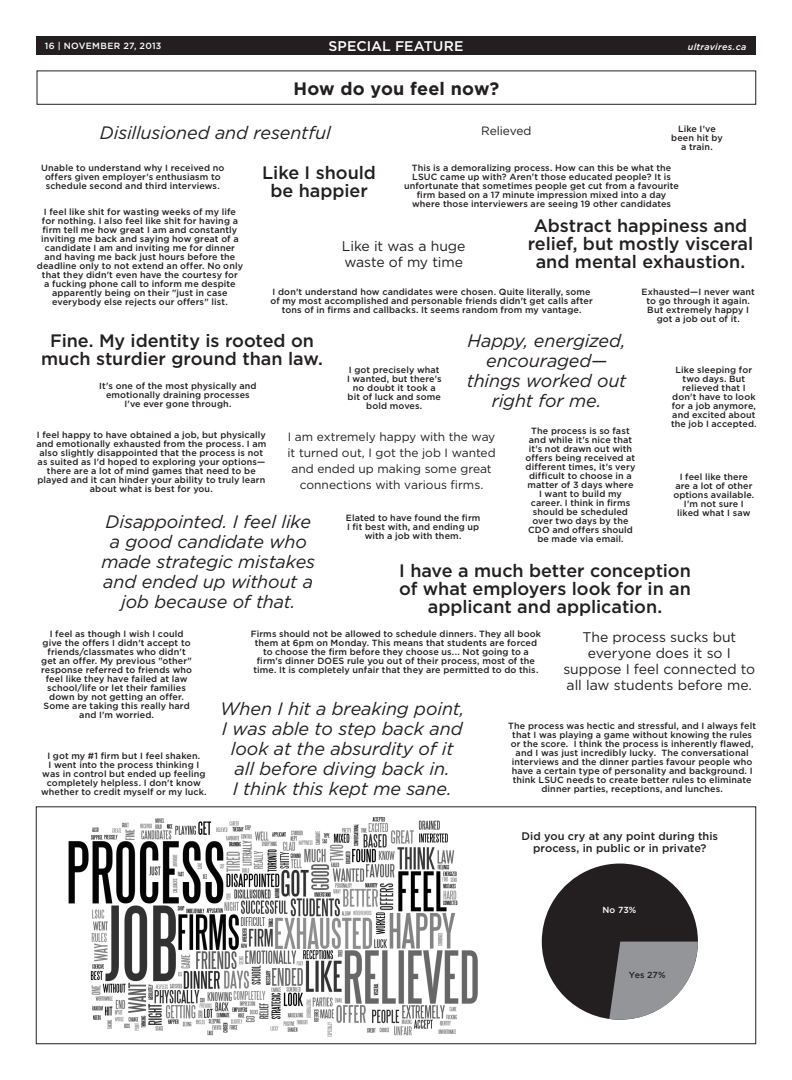
<style>
.page{position:relative;width:792px;height:1080px;background:#fff}
.page>*{position:absolute;margin:0;border:0;box-sizing:border-box;transform-origin:0 0}
.t1{font:italic 18px/20px "Gotham";letter-spacing:-.01em;color:#231f20;text-align:center}
.t2{font:500 18px/18px "Gotham";color:#231f20;text-align:center}
.t3{font:700 18px "Gotham";letter-spacing:.01em;color:#231f20}
.t4{font:14px/16px "Gotham";letter-spacing:-.005em;color:#231f20;text-align:center}
.t5{font:500 14px "Gotham";letter-spacing:.005em;color:#fff}
.t6{font:12px/16px "Gotham";letter-spacing:-.005em;color:#231f20;text-align:center}
.t7{font:500 11px/12.1px "Gotham";color:#231f20;text-align:center}
.t8{font:500 9px/9px "Gotham";letter-spacing:.015em;color:#231f20;text-align:center}
.t9{font:500 9px "Gotham";letter-spacing:.035em;color:#fff}
.t10{font:italic 500 9px "Gotham";letter-spacing:.03em;color:#fff}
.t11{font:500 8.8px "Gotham";color:#231f20}
.t12{font:500 8.8px "Gotham";color:#fff}
</style>
<div class="page">
<div style="left:37px;top:36px;width:719px;height:19px;background:#231f20"></div>
<img style="left:68px;top:806px;width:412px;height:239px">
<svg style="left:542px;top:864px;width:156px;height:156px"></svg>
<div style="left:37px;top:71px;width:719px;height:34px;border:1px solid #231f20"></div>
<div style="left:36px;top:807px;width:720px;height:237px;border:1px solid #231f20"></div>
<p class="t9" style="left:45px;top:41px;width:118px">16 | NOVEMBER 27, 2013</p>
<h2 class="t5" style="left:328px;top:38px;width:136px">SPECIAL FEATURE</h2>
<p class="t10" style="left:688px;top:42px;width:60px">ultravires.ca</p>
<h1 class="t3" style="left:293px;top:78px;width:207px">How do you feel now?</h1>
<h1 class="t1" style="left:100px;top:123px;width:233px">Disillusioned and resentful</h1>
<h3 class="t6" style="left:481px;top:122px;width:52px">Relieved</h3>
<p class="t8" style="left:671px;top:124px;width:53px">Like I've been hit by a train.</p>
<p class="t8" style="left:41px;top:163px;width:185px">Unable to understand why I received no offers given employer's enthusiasm to schedule second and third interviews.</p>
<p class="t8" style="left:37px;top:207px;width:208px">I feel like shit for wasting weeks of my life for nothing. I also feel like shit for having a firm tell me how great I am and constantly inviting me back and saying how great of a candidate I am and inviting me for dinner and having me back just hours before the deadline only to not extend an offer. No only that they didn't even have the courtesy for<br>a fucking phone call to inform me despite apparently being on their "just in case everybody else rejects our offers" list.</p>
<h1 class="t2" style="left:262px;top:163px;width:115px">Like I should be happier</h1>
<p class="t8" style="left:404px;top:163px;width:276px">This is a demoralizing process. How can this be what the LSUC came up with? Aren't those educated people? It is unfortunate that sometimes people get cut from a favourite firm based on a 17 minute impression mixed into a day where those interviewers are seeing 19 other candidates</p>
<h1 class="t2" style="left:528px;top:217px;width:227px">Abstract happiness and relief, but mostly visceral and mental exhaustion.</h1>
<p class="t8" style="left:642px;top:287px;width:115px">Exhausted—I never want to go through it again.<br>But extremely happy I got a job out of it.</p>
<h2 class="t4" style="left:342px;top:238px;width:125px;text-align:left">Like it was a huge waste of my time</h2>
<p class="t8" style="left:270px;top:287px;width:324px">I don't understand how candidates were chosen. Quite literally, some of my most accomplished and personable friends didn't get calls after tons of in firms and callbacks. It seems random from my vantage.</p>
<h1 class="t1" style="left:467px;top:330px;width:161px">Happy, energized, encouraged— things worked out right for me.</h1>
<h1 class="t2" style="left:41px;top:332px;width:284px">Fine. My identity is rooted on much sturdier ground than law.</h1>
<p class="t8" style="left:671px;top:365px;width:87px">Like sleeping for two days. But relieved that I don't have to look for a job anymore, and excited about the job I accepted.</p>
<p class="t8" style="left:347px;top:365px;width:96px">I got precisely what<br>I wanted, but there's no doubt it took a bit of luck and some bold moves.</p>
<p class="t8" style="left:99px;top:382px;width:159px">It's one of the most physically and emotionally draining processes<br>I've ever gone through.</p>
<p class="t8" style="left:526px;top:426px;width:111px">The process is so fast and while it's nice that it's not drawn out with offers being received at different times, it's very difficult to choose in a matter of 3 days where<br>I want to build my career. I think in firms should be scheduled over two days by the<br>CDO and offers should be made via email.</p>
<p class="t8" style="left:36px;top:430px;width:231px">I feel happy to have obtained a job, but physically and emotionally exhausted from the process. I am also slightly disappointed that the process is not as suited as I'd hoped to exploring your options— there are a lot of mind games that need to be played and it can hinder your ability to truly learn about what is best for you.</p>
<h3 class="t6" style="left:288px;top:428px;width:210px">I am extremely happy with the way it turned out, I got the job I wanted and ended up making some great connections with various firms.</h3>
<p class="t8" style="left:673px;top:472px;width:83px">I feel like there are a lot of other options available.<br>I'm not sure I liked what I saw</p>
<p class="t8" style="left:346px;top:513px;width:136px">Elated to have found the firm<br>I fit best with, and ending up with a job with them.</p>
<h1 class="t1" style="left:101px;top:511px;width:215px">Disappointed. I feel like a good candidate who made strategic mistakes and ended up without a job because of that.</h1>
<h1 class="t2" style="left:399px;top:562px;width:293px">I have a much better conception of what employers look for in an applicant and application.</h1>
<p class="t8" style="left:41px;top:630px;width:153px">I feel as though I wish I could give the offers I didn't accept to friends/classmates who didn't get an offer. My previous "other" response referred to friends who feel like they have failed at law school/life or let their families down by not getting an offer.<br>Some are taking this really hard and I'm worried.</p>
<p class="t8" style="left:41px;top:751px;width:167px">I got my #1 firm but I feel shaken.<br>I went into the process thinking I was in control but ended up feeling completely helpless. I don't know whether to credit myself or my luck.</p>
<p class="t8" style="left:251px;top:630px;width:292px">Firms should not be allowed to schedule dinners. They all book them at 6pm on Monday. This means that students are forced to choose the firm before they choose us... Not going to a firm's dinner DOES rule you out of their process, most of the time. It is completely unfair that they are permitted to do this.</p>
<h2 class="t4" style="left:563px;top:628px;width:193px">The process sucks but everyone does it so I suppose I feel connected to all law students before me.</h2>
<h1 class="t1" style="left:220px;top:698px;width:246px">When I hit a breaking point,<br>I was able to step back and look at the absurdity of it all before diving back in.<br>I think this kept me sane.</h1>
<p class="t8" style="left:508px;top:721px;width:249px">The process was hectic and stressful, and I always felt that I was playing a game without knowing the rules or the score. I think the process is inherently flawed, and I was just incredibly lucky. The conversational interviews and the dinner parties favour people who have a certain type of personality and background. I think LSUC needs to create better rules to eliminate dinner parties, receptions, and lunches.</p>
<p class="t7" style="left:522px;top:830px;width:198px">Did you cry at any point during this process, in public or in private?</p>
<p class="t12" style="left:602px;top:905px;width:35px">No 73%</p>
<p class="t11" style="left:629px;top:970px;width:38px">Yes 27%</p>
</div>
